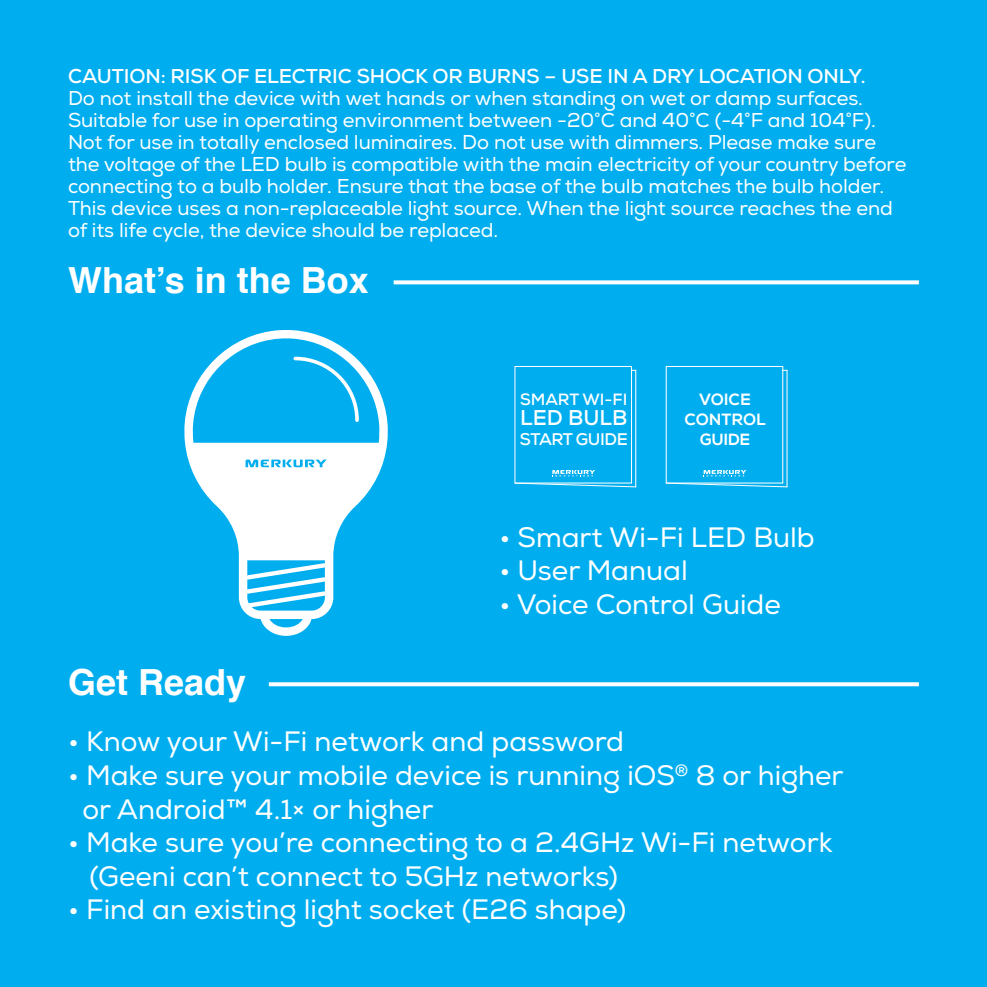
<style>
.page{position:relative;width:987px;height:987px;background:#fff}
.page>*{position:absolute;margin:0;border:0;box-sizing:border-box;transform-origin:0 0}
.t1{font:700 36px "Helvetica";color:#fff}
.t2{font:28px/33.6px "Nexa";color:#fff}
.t3{font:700 21.2px "Nexa";color:#fff}
.t4{font:20px/22px "Nexa";letter-spacing:-.005em;color:#fff}
.t5{font:700 20px "Nexa";letter-spacing:-.005em;color:#fff}
.t6{font:700 16.8px "Nexa";letter-spacing:-.025em;color:#fff}
.t7{font:800 16.4px/20px "Nexa";color:#fff;text-align:center}
.t8{font:700 16.4px "Nexa";color:#fff}
.t9{font:800 16px "Nexa";letter-spacing:-.025em;color:#fff}
</style>
<div class="page">
<div style="left:0;top:0;width:986px;height:986px;background:#00aeef"></div>
<svg style="left:393px;top:280px;width:525px;height:4px;background:#e6f7fd"></svg>
<svg style="left:269px;top:682px;width:649px;height:4px;background:#edf9fd"></svg>
<svg style="left:514px;top:369px;width:122px;height:119px"></svg>
<svg style="left:665px;top:369px;width:123px;height:119px"></svg>
<svg style="left:184px;top:330px;width:204px;height:306px"></svg>
<svg style="left:293px;top:357px;width:66px;height:65px"></svg>
<svg style="left:245px;top:459px;width:81px;height:8px"></svg>
<p class="t5" style="left:68px;top:63px;width:799px">CAUTION: RISK OF ELECTRIC SHOCK OR BURNS – USE IN A DRY LOCATION ONLY.</p>
<p class="t4" style="left:68px;top:88px;width:839px">Do not install the device with wet hands or when standing on wet or damp surfaces.<br>Suitable for use in operating environment between -20°C and 40°C (-4°F and 104°F).<br>Not for use in totally enclosed luminaires. Do not use with dimmers. Please make sure the voltage of the LED bulb is compatible with the main electricity of your country before connecting to a bulb holder. Ensure that the base of the bulb matches the bulb holder.<br>This device uses a non-replaceable light source. When the light source reaches the end of its life cycle, the device should be replaced.</p>
<h1 class="t1" style="left:68px;top:251px;width:302px">What’s in the Box</h1>
<h1 class="t1" style="left:68px;top:653px;width:180px">Get Ready</h1>
<p class="t8" style="left:520px;top:389px;width:109px">SMART WI-FI</p>
<p class="t3" style="left:520px;top:404px;width:109px">LED BULB</p>
<p class="t6" style="left:519px;top:428px;width:110px">START GUIDE</p>
<p class="t7" style="left:684px;top:390px;width:83px">VOICE<br>CONTROL</p>
<p class="t9" style="left:699px;top:430px;width:52px">GUIDE</p>
<h2 class="t2" style="left:499px;top:521px;width:317px">• Smart Wi-Fi LED Bulb</h2>
<h2 class="t2" style="left:499px;top:554px;width:190px">• User Manual</h2>
<h2 class="t2" style="left:499px;top:588px;width:283px">• Voice Control Guide</h2>
<h2 class="t2" style="left:68px;top:725px;width:557px">• Know your Wi-Fi network and password</h2>
<h2 class="t2" style="left:82px;top:759px;width:762px;text-indent:-14px">• Make sure your mobile device is running iOS<sup>®</sup> 8 or higher or Android™ 4.1× or higher</h2>
<h2 class="t2" style="left:90px;top:826px;width:744px;text-indent:-22px">• Make sure you’re connecting to a 2.4GHz Wi-Fi network (Geeni can’t connect to 5GHz networks)</h2>
<h2 class="t2" style="left:68px;top:893px;width:560px">• Find an existing light socket (E26 shape)</h2>
</div>
